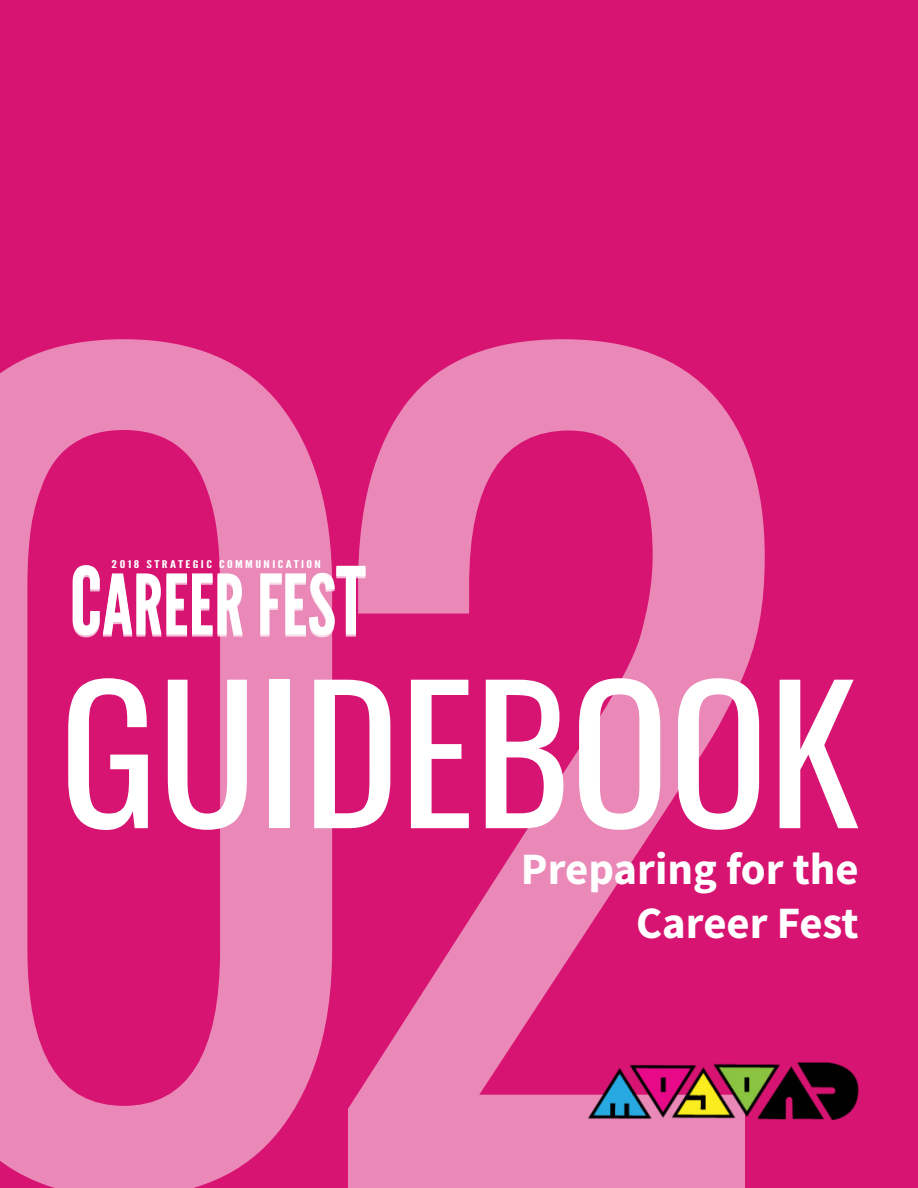
<style>
.page{position:relative;width:918px;height:1188px;background:#d71472}
.page>*{position:absolute;margin:0;border:0;box-sizing:border-box;transform-origin:0 0}
.t1{font:1038.3px "Oswald";color:#fff}
.t2{font:183.45px "Oswald";color:#fff}
.t3{font:93.45px "League Gothic";color:#fff}
.t4{font:83.1px "League Gothic";color:#fff}
.t5{font:700 44.85px "Source Sans Pro";color:#fff}
.t6{font:10.65px "League Gothic";letter-spacing:.15em;color:#fff;scale:1.5 1}
.s1{font-size:93.45px}
</style>
<div class="page">
<img style="left:588px;top:1062px;width:271px;height:59px">
<h1 class="t1" style="left:-131px;top:46px;width:935px">02</h1>
<p class="t6" style="left:112px;top:558px;width:141px">2018 STRATEGIC COMMUNICATION</p>
<p class="t3" style="left:70px;top:546px;width:34px">C</p>
<p class="t4" style="left:102px;top:555px;width:265px">AREER FES<span class="s1">T</span></p>
<p class="t2" style="left:59px;top:626px;width:801px">GUIDEBOOK</p>
<p class="t5" style="left:521px;top:839px;width:339px">Preparing for the</p>
<p class="t5" style="left:636px;top:893px;width:224px">Career Fest</p>
</div>
